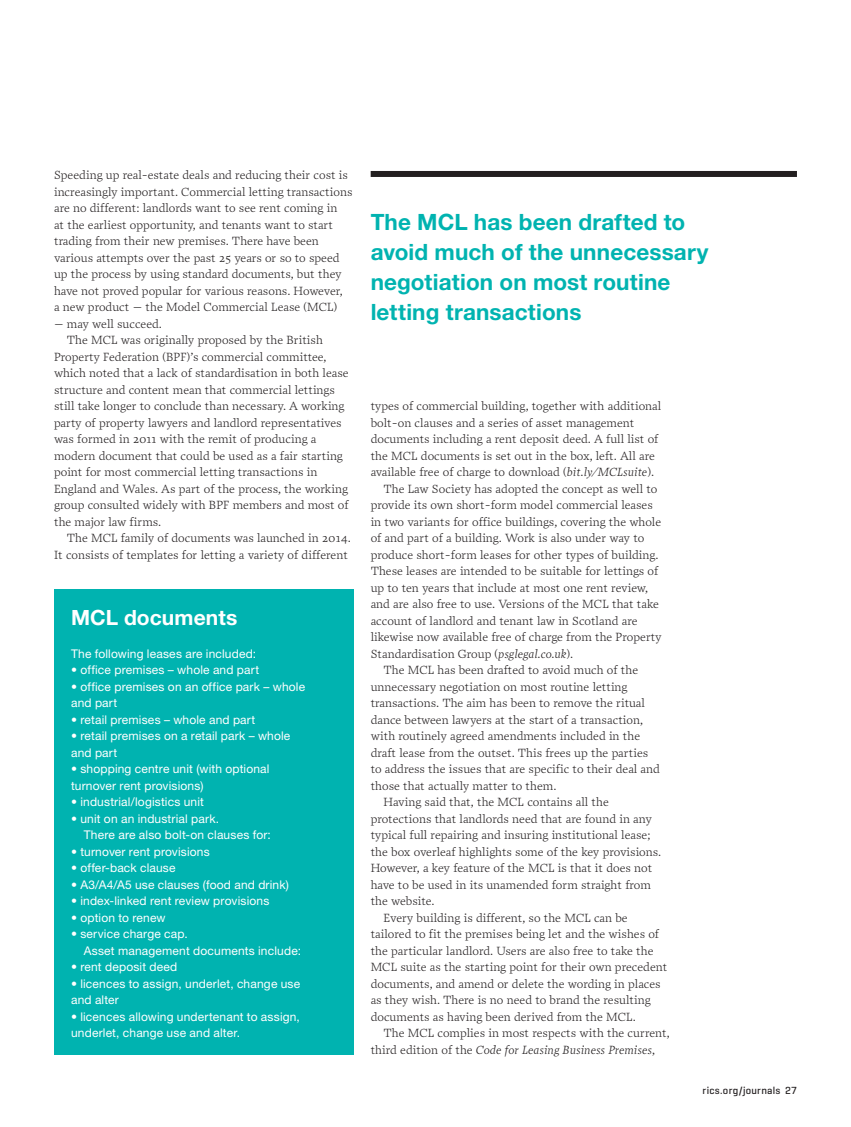
<style>
.page{position:relative;width:851px;height:1127px;background:#fff}
.page>*{position:absolute;margin:0;border:0;box-sizing:border-box;transform-origin:0 0}
.t1{font:700 22.5px/30px "Helvetica Neue LT Std";letter-spacing:.005em;color:#00b3b0}
.t2{font:700 21px "Helvetica Neue LT Std";letter-spacing:.005em;color:#fff}
.t3{font:300 12px/16.5px "Prensa";color:#231f20}
.t4{font:12px/16.5px "Helvetica Neue LT Std";letter-spacing:.015em;color:#fff}
.t5{font:italic 300 12px "Prensa";color:#231f20}
.t6{font:500 10.5px "Geogrotesque";letter-spacing:.025em;color:#231f20}
.s1{font-style:italic}
.s2{font-style:normal}
</style>
<div class="page">
<div style="left:370px;top:171px;width:426px;height:6px;background:#231f20"></div>
<div style="left:54px;top:589px;width:299px;height:466px;background:#00b3b0"></div>
<p class="t3" style="left:54px;top:167px;width:300px">Speeding up real-estate deals and reducing their cost is increasingly important. Commercial letting transactions are no different: landlords want to see rent coming in<br>at the earliest opportunity, and tenants want to start trading from their new premises. There have been various attempts over the past 25 years or so to speed up the process by using standard documents, but they have not proved popular for various reasons. However,<br>a new product – the Model Commercial Lease (MCL)</p>
<p class="t3" style="left:54px;top:315px;width:109px">– may well succeed.</p>
<p class="t3" style="left:67px;top:332px;width:257px">The MCL was originally proposed by the British</p>
<p class="t3" style="left:54px;top:348px;width:274px">Property Federation (BPF)’s commercial committee,</p>
<p class="t3" style="left:54px;top:365px;width:296px">which noted that a lack of standardisation in both lease</p>
<p class="t3" style="left:54px;top:381px;width:282px">structure and content mean that commercial lettings</p>
<p class="t3" style="left:54px;top:398px;width:292px">still take longer to conclude than necessary. A working</p>
<p class="t3" style="left:54px;top:414px;width:289px">party of property lawyers and landlord representatives</p>
<p class="t3" style="left:54px;top:431px;width:264px">was formed in 2011 with the remit of producing a</p>
<p class="t3" style="left:54px;top:447px;width:290px">modern document that could be used as a fair starting</p>
<p class="t3" style="left:54px;top:464px;width:265px">point for most commercial letting transactions in</p>
<p class="t3" style="left:54px;top:480px;width:295px">England and Wales. As part of the process, the working</p>
<p class="t3" style="left:54px;top:497px;width:296px">group consulted widely with BPF members and most of</p>
<p class="t3" style="left:54px;top:513px;width:109px">the major law firms.</p>
<p class="t3" style="left:67px;top:530px;width:285px">The MCL family of documents was launched in 2014.</p>
<p class="t3" style="left:54px;top:546px;width:295px">It consists of templates for letting a variety of different</p>
<h2 class="t2" style="left:71px;top:604px;width:168px">MCL documents</h2>
<p class="t4" style="left:71px;top:645px;width:186px">The following leases are included:</p>
<p class="t4" style="left:71px;top:662px;width:190px">• office premises – whole and part</p>
<p class="t4" style="left:71px;top:678px;width:235px">• office premises on an office park – whole and part</p>
<p class="t4" style="left:71px;top:711px;width:186px">• retail premises – whole and part</p>
<p class="t4" style="left:71px;top:728px;width:221px">• retail premises on a retail park – whole and part</p>
<p class="t4" style="left:71px;top:761px;width:200px">• shopping centre unit (with optional turnover rent provisions)</p>
<p class="t4" style="left:71px;top:794px;width:134px">• industrial/logistics unit</p>
<p class="t4" style="left:84px;top:810px;width:188px;text-indent:-13px">• unit on an industrial park.<br>There are also bolt-on clauses for:</p>
<p class="t4" style="left:71px;top:843px;width:140px">• turnover rent provisions</p>
<p class="t4" style="left:71px;top:860px;width:106px">• offer-back clause</p>
<p class="t4" style="left:71px;top:876px;width:219px">• A3/A4/A5 use clauses (food and drink)</p>
<p class="t4" style="left:71px;top:893px;width:200px">• index-linked rent review provisions</p>
<p class="t4" style="left:71px;top:909px;width:96px">• option to renew</p>
<p class="t4" style="left:84px;top:926px;width:219px;text-indent:-13px">• service charge cap.<br>Asset management documents include:</p>
<p class="t4" style="left:71px;top:959px;width:108px">• rent deposit deed</p>
<p class="t4" style="left:71px;top:975px;width:231px">• licences to assign, underlet, change use and alter</p>
<p class="t4" style="left:71px;top:1008px;width:230px">• licences allowing undertenant to assign, underlet, change use and alter.</p>
<h1 class="t1" style="left:370px;top:206px;width:339px">The MCL has been drafted to avoid much of the unnecessary negotiation on most routine letting transactions</h1>
<p class="t3" style="left:370px;top:398px;width:292px">types of commercial building, together with additional</p>
<p class="t3" style="left:370px;top:414px;width:265px">bolt-on clauses and a series of asset management</p>
<p class="t3" style="left:370px;top:431px;width:289px">documents including a rent deposit deed. A full list of</p>
<p class="t3" style="left:370px;top:447px;width:286px">the MCL documents is set out in the box, left. All are</p>
<p class="t3" style="left:370px;top:464px;width:285px">available free of charge to download (<span class="s1">bit.ly/MCLsuite</span>).</p>
<p class="t3" style="left:383px;top:480px;width:275px">The Law Society has adopted the concept as well to</p>
<p class="t3" style="left:370px;top:497px;width:283px">provide its own short-form model commercial leases</p>
<p class="t3" style="left:370px;top:513px;width:292px">in two variants for office buildings, covering the whole</p>
<p class="t3" style="left:370px;top:530px;width:275px">of and part of a building. Work is also under way to</p>
<p class="t3" style="left:370px;top:546px;width:289px">produce short-form leases for other types of building.</p>
<p class="t3" style="left:370px;top:563px;width:289px">These leases are intended to be suitable for lettings of</p>
<p class="t3" style="left:370px;top:579px;width:279px">up to ten years that include at most one rent review,</p>
<p class="t3" style="left:370px;top:596px;width:290px">and are also free to use. Versions of the MCL that take</p>
<p class="t3" style="left:370px;top:612px;width:268px">account of landlord and tenant law in Scotland are</p>
<p class="t3" style="left:370px;top:629px;width:292px">likewise now available free of charge from the Property</p>
<p class="t3" style="left:370px;top:645px;width:204px">Standardisation Group (<span class="s1">psglegal.co.uk</span>).</p>
<p class="t3" style="left:383px;top:662px;width:256px">The MCL has been drafted to avoid much of the</p>
<p class="t3" style="left:370px;top:678px;width:258px">unnecessary negotiation on most routine letting</p>
<p class="t3" style="left:370px;top:695px;width:276px">transactions. The aim has been to remove the ritual</p>
<p class="t3" style="left:370px;top:711px;width:274px">dance between lawyers at the start of a transaction,</p>
<p class="t3" style="left:370px;top:728px;width:271px">with routinely agreed amendments included in the</p>
<p class="t3" style="left:370px;top:744px;width:279px">draft lease from the outset. This frees up the parties</p>
<p class="t3" style="left:370px;top:761px;width:291px">to address the issues that are specific to their deal and</p>
<p class="t3" style="left:370px;top:777px;width:187px">those that actually matter to them.</p>
<p class="t3" style="left:383px;top:794px;width:227px">Having said that, the MCL contains all the</p>
<p class="t3" style="left:370px;top:810px;width:283px">protections that landlords need that are found in any</p>
<p class="t3" style="left:370px;top:827px;width:281px">typical full repairing and insuring institutional lease;</p>
<p class="t3" style="left:370px;top:843px;width:292px">the box overleaf highlights some of the key provisions.</p>
<p class="t3" style="left:370px;top:860px;width:283px">However, a key feature of the MCL is that it does not</p>
<p class="t3" style="left:370px;top:876px;width:282px">have to be used in its unamended form straight from</p>
<p class="t3" style="left:370px;top:893px;width:65px">the website.</p>
<p class="t3" style="left:383px;top:909px;width:246px">Every building is different, so the MCL can be</p>
<p class="t3" style="left:370px;top:926px;width:290px">tailored to fit the premises being let and the wishes of</p>
<p class="t3" style="left:370px;top:942px;width:284px">the particular landlord. Users are also free to take the</p>
<p class="t3" style="left:370px;top:959px;width:298px">MCL suite as the starting point for their own precedent</p>
<p class="t3" style="left:370px;top:975px;width:291px">documents, and amend or delete the wording in places</p>
<p class="t3" style="left:370px;top:992px;width:281px">as they wish. There is no need to brand the resulting</p>
<p class="t3" style="left:370px;top:1008px;width:266px">documents as having been derived from the MCL.</p>
<p class="t3" style="left:383px;top:1025px;width:288px">The MCL complies in most respects with the current,</p>
<p class="t5" style="left:370px;top:1043px;width:286px"><span class="s2">third edition of the</span> Code for Leasing Business Premises<span class="s2">,</span></p>
<p class="t6" style="left:702px;top:1084px;width:96px">rics.org/journals 27</p>
</div>
